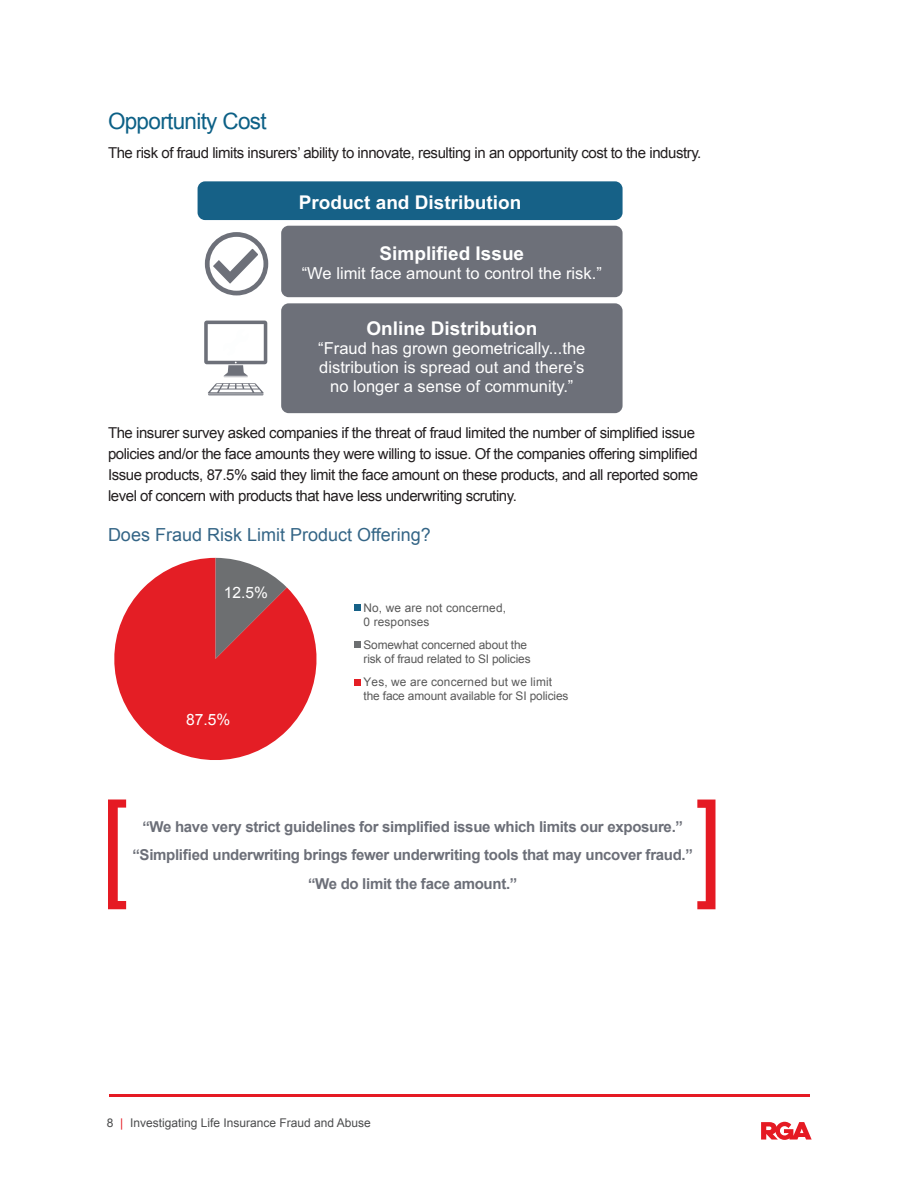
<style>
.page{position:relative;width:918px;height:1188px;background:#fff}
.page>*{position:absolute;margin:0;border:0;box-sizing:border-box;transform-origin:0 0}
.t1{font:22.5px "Arial";letter-spacing:-.03em;color:#0c6086}
.t2{font:700 19.05px "Arial";color:#fff}
.t3{font:18px "Arial";color:#346586}
.t4{font:16.5px/19px "Arial";color:#fff;text-align:center}
.t5{font:15.6px "Arial";color:#fff}
.t6{font:15px/21px "Arial";letter-spacing:-.03em;color:#231f20}
.t7{font:700 15px/28.5px "Arial";letter-spacing:-.02em;color:#6c6f78;text-align:center}
.t8{font:12px "Arial";color:#4b4c4d}
.t9{font:11.85px/14.2px "Arial";letter-spacing:-.01em;color:#595959}
.t10{font:11.85px/14.2px "Arial";letter-spacing:.01em;color:#595959}
.s1{color:#e51a23}
</style>
<div class="page">
<svg style="left:761px;top:1122px;width:51px;height:18px"></svg>
<hr style="left:109px;top:1094px;width:701px;height:3px;background:#e51a23">
<div style="left:198px;top:181px;width:425px;height:39px;background:#166187;border-radius:8px"></div>
<div style="left:281px;top:226px;width:342px;height:71px;background:#6d7079;border-radius:8px"></div>
<div style="left:281px;top:303px;width:342px;height:110px;background:#6d7079;border-radius:8px"></div>
<svg style="left:205px;top:232px;width:63px;height:63px"></svg>
<svg style="left:204px;top:321px;width:63px;height:74px"></svg>
<svg style="left:114px;top:558px;width:203px;height:202px;fill:#e41e25"></svg>
<svg style="left:355px;top:605px;width:6px;height:6px"></svg>
<svg style="left:355px;top:642px;width:6px;height:6px"></svg>
<svg style="left:355px;top:679px;width:6px;height:6px"></svg>
<svg style="left:697px;top:799px;width:19px;height:110px"></svg>
<svg style="left:108px;top:800px;width:18px;height:109px"></svg>
<h1 class="t1" style="left:108px;top:106px;width:160px">Opportunity Cost</h1>
<p class="t6" style="left:108px;top:142px;width:595px">The risk of fraud limits insurers’ ability to innovate, resulting in an opportunity cost to the industry.</p>
<p class="t2" style="left:299px;top:189px;width:224px">Product and Distribution</p>
<p class="t2" style="left:380px;top:240px;width:146px">Simplified Issue</p>
<p class="t4" style="left:302px;top:264px;width:302px">“We limit face amount to control the risk.”</p>
<p class="t2" style="left:366px;top:316px;width:172px">Online Distribution</p>
<p class="t4" style="left:318px;top:339px;width:269px">“Fraud has grown geometrically...the distribution is spread out and there’s no longer a sense of community.”</p>
<p class="t6" style="left:108px;top:423px;width:592px">The insurer survey asked companies if the threat of fraud limited the number of simplified issue policies and/or the face amounts they were willing to issue. Of the companies offering simplified Issue products, 87.5% said they limit the face amount on these products, and all reported some level of concern with products that have less underwriting scrutiny.</p>
<p class="t3" style="left:108px;top:523px;width:324px">Does Fraud Risk Limit Product Offering?</p>
<p class="t5" style="left:224px;top:582px;width:46px">12.5%</p>
<p class="t5" style="left:186px;top:709px;width:46px">87.5%</p>
<p class="t10" style="left:364px;top:601px;width:144px">No, we are not concerned,<br>0 responses</p>
<p class="t9" style="left:364px;top:638px;width:169px">Somewhat concerned about the risk of fraud related to SI policies</p>
<p class="t9" style="left:364px;top:675px;width:206px">Yes, we are concerned but we limit the face amount available for SI policies</p>
<p class="t7" style="left:132px;top:813px;width:562px">“We have very strict guidelines for simplified issue which limits our exposure.” “Simplified underwriting brings fewer underwriting tools that may uncover fraud.” “We do limit the face amount.”</p>
<p class="t8" style="left:107px;top:1115px;width:265px">8 <span class="s1">|</span> Investigating Life Insurance Fraud and Abuse</p>
</div>
